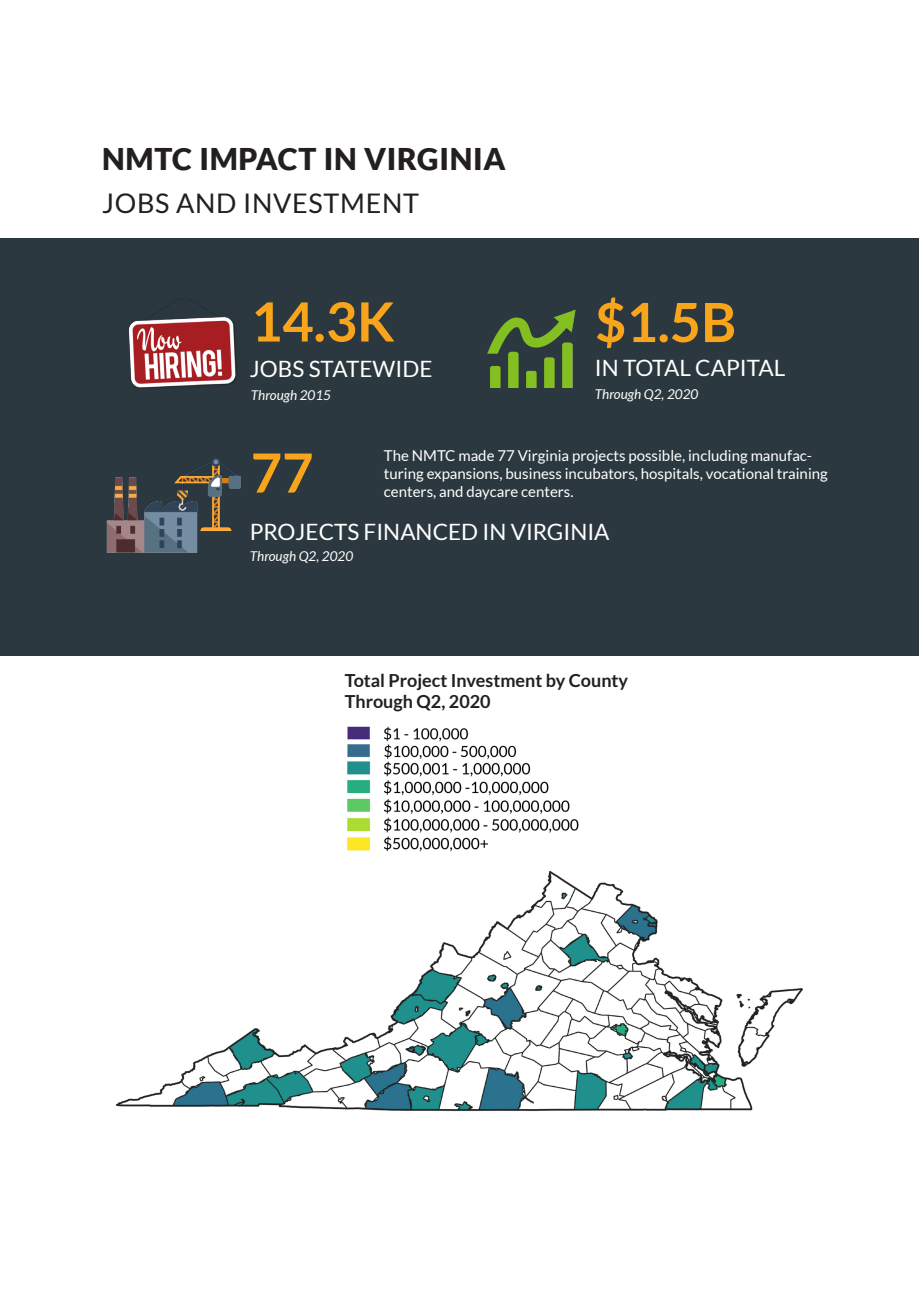
<style>
.page{position:relative;width:919px;height:1289px;background:#fff}
.page>*{position:absolute;margin:0;border:0;box-sizing:border-box;transform-origin:0 0}
.t1{font:700 54px "Lato";color:#f9a51b}
.Heading_1{font:900 30px "Lato";letter-spacing:.025em;color:#231f20}
.Heading_1-2{font:27px "Lato";letter-spacing:.025em;color:#231f20}
.t2{font:22.5px "Lato";color:#fff}
.t3{font:700 18px "Lato";color:#231f20}
.t4{font:15px/18px "Lato";color:#fff}
.t5{font:italic 13.5px "Lato";color:#fff}
</style>
<div class="page">
<div style="left:0;top:238px;width:918px;height:417px;background:#2c3840"></div>
<img style="left:106px;top:477px;width:92px;height:76px">
<img style="left:129px;top:298px;width:108px;height:91px">
<img style="left:487px;top:309px;width:89px;height:79px">
<img style="left:162px;top:457px;width:79px;height:81px">
<img style="left:347px;top:726px;width:232px;height:126px">
<img style="left:115px;top:871px;width:688px;height:241px">
<p class="Heading_1" style="left:102px;top:141px;width:405px">NMTC IMPACT IN VIRGINIA</p>
<p class="Heading_1-2" style="left:102px;top:188px;width:318px">JOBS AND INVESTMENT</p>
<p class="t1" style="left:251px;top:291px;width:145px">14.3K</p>
<p class="t2" style="left:250px;top:356px;width:184px">JOBS STATEWIDE</p>
<p class="t1" style="left:595px;top:291px;width:143px">$1.5B</p>
<p class="t2" style="left:595px;top:355px;width:192px">IN TOTAL CAPITAL</p>
<p class="t5" style="left:251px;top:388px;width:82px">Through 2015</p>
<p class="t5" style="left:595px;top:386px;width:105px">Through Q2, 2020</p>
<p class="t4" style="left:384px;top:447px;width:445px">The NMTC made 77 Virginia projects possible, including manufac&shy;turing expansions, business incubators, hospitals, vocational training</p>
<p class="t1" style="left:251px;top:442px;width:64px">77</p>
<p class="t4" style="left:384px;top:483px;width:191px">centers, and daycare centers.</p>
<p class="t2" style="left:250px;top:519px;width:361px">PROJECTS FINANCED IN VIRGINIA</p>
<p class="t5" style="left:250px;top:549px;width:105px">Through Q2, 2020</p>
<p class="t3" style="left:345px;top:669px;width:285px">Total Project Investment by County</p>
<p class="t3" style="left:345px;top:691px;width:147px">Through Q2, 2020</p>
</div>
